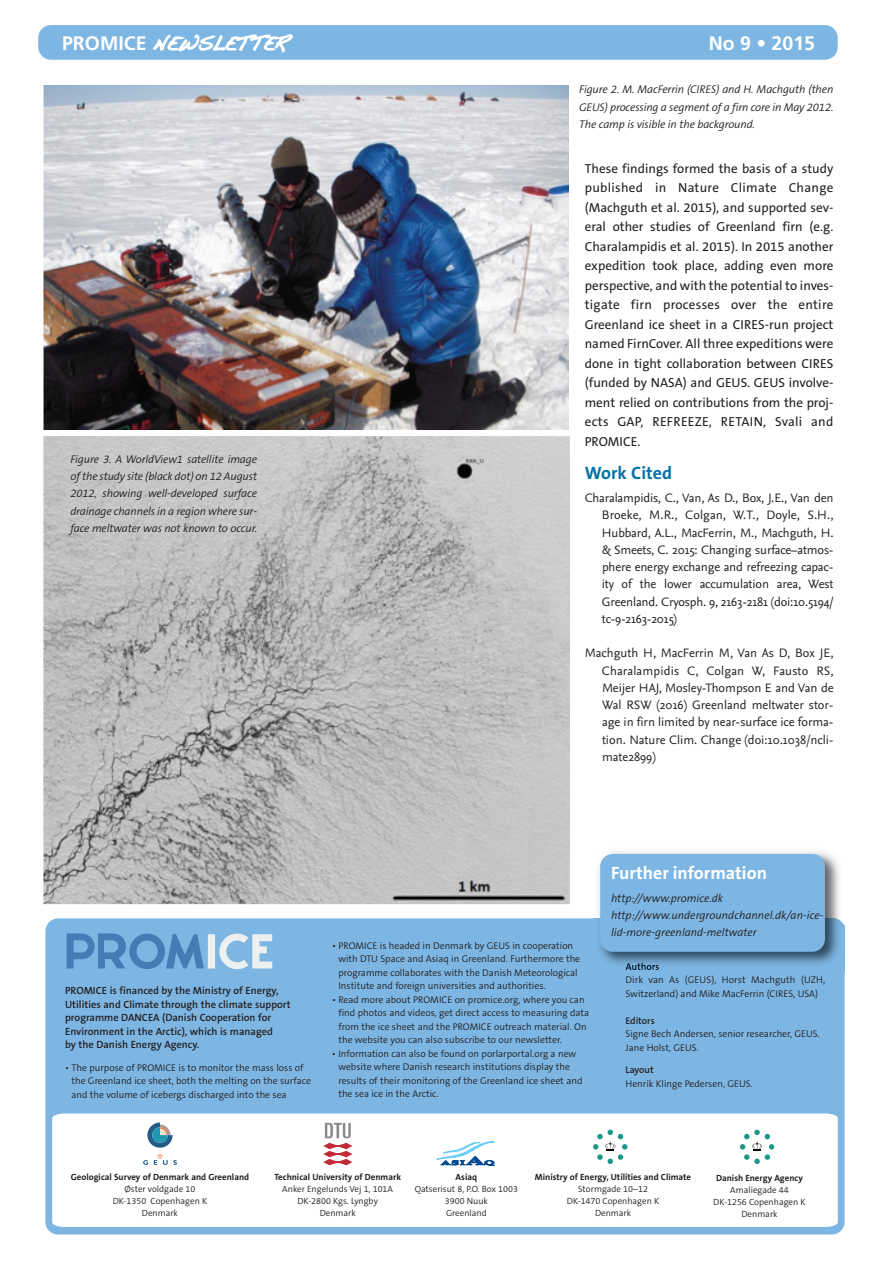
<style>
.page{position:relative;width:893px;height:1263px;background:#fff}
.page>*{position:absolute;margin:0;border:0;box-sizing:border-box;transform-origin:0 0}
.t1{font:700 19.5px "Frutiger LT Std";color:#fff}
.t2{font:700 18px "The Sans B7";color:#fff}
.t3{font:700 18px "The Sans B7";color:#0572a3}
.t4{font:13.2px/19.5px "The Sans B5 Plain";letter-spacing:.01em;color:#231f20;text-align:justify}
.t5{font:12.75px/17.2px "Nexus Sans Pro";letter-spacing:-.01em;color:#231f20;text-align:justify}
.t6{font:italic 300 11.25px/17.2px "The Sans B4";letter-spacing:-.01em;color:#231f20;text-align:justify}
.t7{font:600 10.5px/13.5px "The Sans B6";color:#231f20}
.t8{font:300 9.75px/13.5px "The Sans B4";color:#231f20}
.t9{font:600 9.75px "The Sans B6";color:#231f20}
.t10{font:300 9px/12px "The Sans B4";color:#231f20;text-align:center}
.t11{font:700 9px "The Sans B7";color:#231f20}
</style>
<div class="page">
<div style="left:38px;top:25px;width:800px;height:35px;background:#7db6e3;border-radius:13px"></div>
<svg style="left:153px;top:34px;width:140px;height:19px"></svg>
<div style="left:45px;top:918px;width:800px;height:316px;background:#7db6e3;border-radius:13px"></div>
<div style="left:52px;top:1113px;width:786px;height:114px;background:#fff"></div>
<svg style="left:323px;top:1123px;width:29px;height:42px"></svg>
<svg style="left:143px;top:1122px;width:34px;height:43px"></svg>
<svg style="left:67px;top:933px;width:205px;height:36px"></svg>
<svg style="left:437px;top:1142px;width:57px;height:24px"></svg>
<svg style="left:593px;top:1129px;width:34px;height:35px"></svg>
<svg style="left:740px;top:1129px;width:34px;height:35px"></svg>
<img style="left:598px;top:851px;width:246px;height:119px">
<img style="left:626px;top:963px;width:33px;height:7px">
<div style="left:600px;top:854px;width:225px;height:98px;background:#7db6e3;border-radius:13px"></div>
<img style="left:43px;top:85px;width:526px;height:344px">
<img style="left:43px;top:436px;width:527px;height:468px">
<img style="left:51px;top:460px;width:519px;height:401px">
<h1 class="t1" style="left:709px;top:35px;width:108px">No 9 • 2015</h1>
<p class="t6" style="left:70px;top:451px;width:188px">Figure 3. A WorldView1 satellite image of the study site (black dot) on 12 August 2012, showing well-developed surface drainage channels in a region where sur&shy;face meltwater was not known to occur.</p>
<p class="t6" style="left:579px;top:81px;width:256px">Figure 2. M. MacFerrin (CIRES) and H. Machguth (then GEUS) processing a segment of a firn core in May 2012.<br>The camp is visible in the background.</p>
<p class="t4" style="left:585px;top:159px;width:250px">These findings formed the basis of a study published in Nature Climate Change (Machguth et al. 2015), and supported sev&shy;eral other studies of Greenland firn (e.g.<br>Charalampidis et al. 2015). In 2015 another expedition took place, adding even more perspective, and with the potential to inves&shy;tigate firn processes over the entire Greenland ice sheet in a CIRES-run project named FirnCover. All three expeditions were done in tight collaboration between CIRES (funded by NASA) and GEUS. GEUS involve&shy;ment relied on contributions from the proj&shy;ects GAP, REFREEZE, RETAIN, Svali and PROMICE.</p>
<h2 class="t3" style="left:585px;top:463px;width:89px">Work Cited</h2>
<p class="t5" style="left:602px;top:490px;width:233px;text-indent:-17px">Charalampidis, C., Van, As D., Box, J.E., Van den Broeke, M.R., Colgan, W.T., Doyle, S.H., Hubbard, A.L., MacFerrin, M., Machguth, H. &amp; Smeets, C. 2015: Changing surface–atmos&shy;phere energy exchange and refreezing capac&shy;ity of the lower accumulation area, West Greenland. Cryosph. 9, 2163-2181 (doi:10.5194/ tc-9-2163-2015)</p>
<p class="t5" style="left:602px;top:646px;width:233px;text-indent:-17px">Machguth H, MacFerrin M, Van As D, Box JE, Charalampidis C, Colgan W, Fausto RS, Meijer HAJ, Mosley-Thompson E and Van de Wal RSW (2016) Greenland meltwater stor&shy;age in firn limited by near-surface ice forma&shy;tion. Nature Clim. Change (doi:10.1038/ncli&shy;mate2899)</p>
<p class="t7" style="left:65px;top:984px;width:227px">PROMICE is financed by the Ministry of Energy, Utilities and Climate through the climate support programme DANCEA (Danish Cooperation for Environment in the Arctic), which is managed<br>by the Danish Energy Agency.</p>
<p class="t8" style="left:71px;top:1061px;width:241px;text-indent:-6px">• The purpose of PROMICE is to monitor the mass loss of the Greenland ice sheet, both the melting on the surface and the volume of icebergs discharged into the sea</p>
<p class="t8" style="left:338px;top:939px;width:243px;text-indent:-6px">• PROMICE is headed in Denmark by GEUS in cooperation with DTU Space and Asiaq in Greenland. Furthermore the programme collaborates with the Danish Meteorological Institute and foreign universities and authorities.</p>
<p class="t8" style="left:338px;top:993px;width:252px;text-indent:-6px">• Read more about PROMICE on promice.org, where you can find photos and videos, get direct access to measuring data from the ice sheet and the PROMICE outreach material. On the website you can also subscribe to our newsletter.</p>
<p class="t8" style="left:338px;top:1047px;width:246px;text-indent:-6px">• Information can also be found on porlarportal.org a new website where Danish research institutions display the results of their monitoring of the Greenland ice sheet and the sea ice in the Arctic.</p>
<h2 class="t2" style="left:611px;top:863px;width:157px">Further information</h2>
<p class="t6" style="left:611px;top:890px;width:214px;text-align:left">http://www.promice.dk http://www.undergroundchannel.dk/an-ice&shy;lid-more-greenland-meltwater</p>
<p class="t8" style="left:625px;top:974px;width:201px">Dirk van As (GEUS), Horst Machguth (UZH,<br>Switzerland) and Mike MacFerrin (CIRES, USA)</p>
<p class="t9" style="left:625px;top:1015px;width:31px">Editors</p>
<p class="t8" style="left:625px;top:1028px;width:196px">Signe Bech Andersen, senior researcher, GEUS.<br>Jane Holst, GEUS.</p>
<p class="t9" style="left:625px;top:1065px;width:30px">Layout</p>
<p class="t8" style="left:625px;top:1077px;width:129px">Henrik Klinge Pedersen, GEUS.</p>
<p class="t11" style="left:71px;top:1172px;width:180px">Geological Survey of Denmark and Greenland</p>
<p class="t10" style="left:113px;top:1184px;width:96px">Øster voldgade 10<br>DK-1350 Copenhagen K<br>Denmark</p>
<p class="t11" style="left:274px;top:1172px;width:128px">Technical University of Denmark</p>
<p class="t10" style="left:282px;top:1184px;width:112px">Anker Engelunds Vej 1, 101A<br>DK-2800 Kgs. Lyngby<br>Denmark</p>
<p class="t11" style="left:456px;top:1172px;width:23px">Asiaq</p>
<p class="t10" style="left:415px;top:1184px;width:105px">Qatserisut 8, P.O. Box 1003<br>3900 Nuuk<br>Greenland</p>
<p class="t11" style="left:535px;top:1172px;width:158px">Ministry of Energy, Utilities and Climate</p>
<p class="t10" style="left:567px;top:1184px;width:94px">Stormgade 10 –12<br>DK-1470 Copenhagen K<br>Denmark</p>
<p class="t11" style="left:716px;top:1173px;width:88px">Danish Energy Agency</p>
<p class="t10" style="left:713px;top:1184px;width:94px">Amaliegade 44<br>DK-1256 Copenhagen K<br>Denmark</p>
</div>
